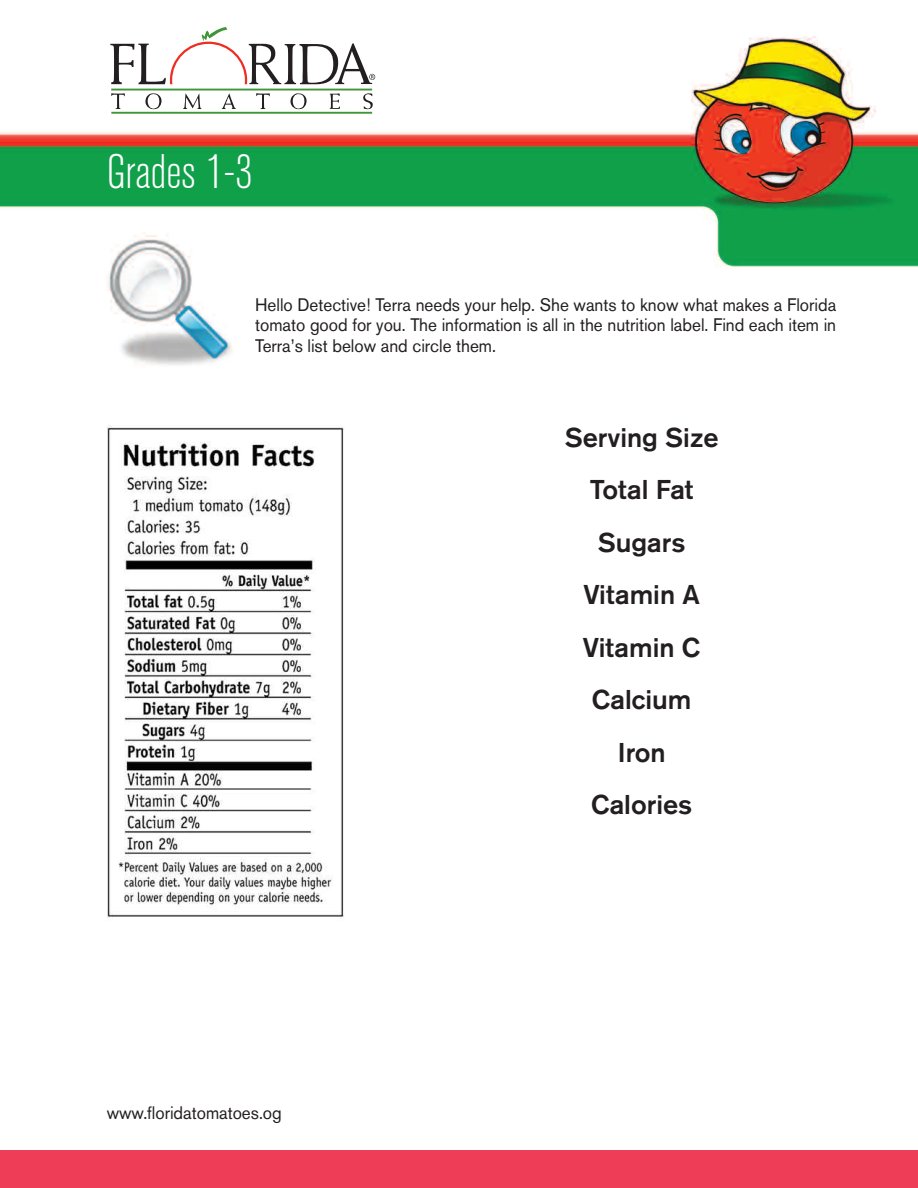
<style>
.page{position:relative;width:918px;height:1188px;background:#fff}
.page>*{position:absolute;margin:0;border:0;box-sizing:border-box;transform-origin:0 0}
.t1{font:300 condensed 48px "Akzidenz Grotesk BE";color:#fff}
.t2{font:500 27px/52.5px "Akzidenz Grotesk BE";color:#231f20;text-align:center}
.t3{font:18px/20.2px "Akzidenz Grotesk BE";color:#231f20;text-align:justify;scale:.95 1}
</style>
<div class="page">
<img style="left:0;top:36px;width:918px;height:232px">
<div style="left:107px;top:27px;width:281px;height:87px;background:#fff"></div>
<hr style="left:111px;top:89px;width:261px;height:2px;background:#3f9537">
<svg style="left:111px;top:93px;width:262px;height:21px"></svg>
<svg style="left:110px;top:27px;width:265px;height:58px"></svg>
<div style="left:0;top:1150px;width:918px;height:38px;background:#ee3d56"></div>
<img style="left:107px;top:425px;width:237px;height:492px">
<div style="left:100px;top:219px;width:155px;height:151px;background:#fff"></div>
<img style="left:108px;top:232px;width:124px;height:133px">
<h1 class="t1" style="left:107px;top:155px;width:147px">Grades 1-3</h1>
<p class="t3" style="left:255px;top:297px;width:613px">Hello Detective! Terra needs your help. She wants to know what makes a Florida tomato good for you. The information is all in the nutrition label. Find each item in Terra’s list below and circle them.</p>
<p class="t3" style="left:107px;top:1104px;width:186px">www.floridatomatoes.og</p>
<h2 class="t2" style="left:565px;top:413px;width:155px">Serving Size<br>Total Fat<br>Sugars<br>Vitamin A<br>Vitamin C<br>Calcium<br>Iron<br>Calories</h2>
</div>
